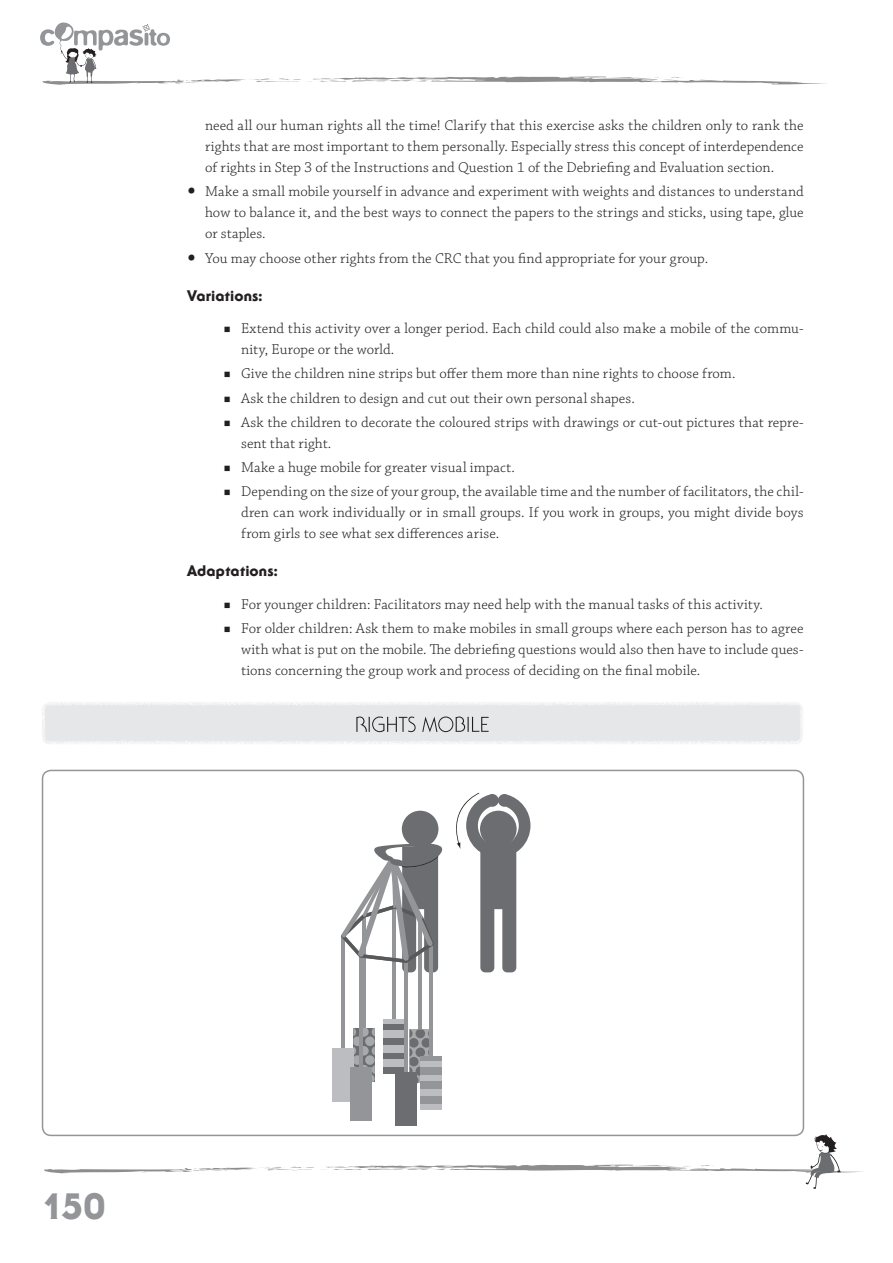
<style>
.page{position:relative;width:893px;height:1263px;background:#fff}
.page>*{position:absolute;margin:0;border:0;box-sizing:border-box;transform-origin:0 0}
.t1{font:36px "Serif Gothic Heavy H";color:#939598}
.t2{font:300 15px/21px "Chaparral Pro";letter-spacing:.005em;color:#231f20;text-align:justify}
.t3{font:15px "Serif Gothic Heavy H";letter-spacing:.015em;color:#231f20}
.s1{font-weight:700;font-size:21px}
</style>
<div class="page">
<svg style="left:44px;top:1134px;width:819px;height:55px"></svg>
<svg style="left:40px;top:22px;width:786px;height:63px"></svg>
<hr style="left:393px;top:907px;width:3px;height:122px;background:#939598">
<div style="left:384px;top:1020px;width:21px;height:53px;background:#6c6d70"></div>
<hr style="left:384px;top:1020px;width:21px;height:4px;background:#bcbdc0">
<div style="left:384px;top:1030px;width:21px;height:8px;background:#bcbdc0"></div>
<div style="left:384px;top:1045px;width:21px;height:7px;background:#bcbdc0"></div>
<div style="left:384px;top:1059px;width:21px;height:8px;background:#bcbdc0"></div>
<hr style="left:362px;top:916px;width:4px;height:121px;background:#939598">
<svg style="left:353px;top:1028px;width:22px;height:54px"></svg>
<hr style="left:404px;top:960px;width:4px;height:122px;background:#939598">
<hr style="left:359px;top:955px;width:3px;height:122px;background:#939598">
<hr style="left:342px;top:936px;width:3px;height:122px;background:#939598">
<div style="left:333px;top:1048px;width:21px;height:54px;background:#bcbdc0"></div>
<hr style="left:419px;top:917px;width:3px;height:122px;background:#939598">
<div style="left:350px;top:1067px;width:21px;height:54px;background:#939598"></div>
<svg style="left:410px;top:1029px;width:20px;height:54px"></svg>
<div style="left:395px;top:1072px;width:22px;height:54px;background:#6c6d70"></div>
<hr style="left:430px;top:944px;width:3px;height:122px;background:#939598">
<div style="left:420px;top:1056px;width:22px;height:54px;background:#bcbdc0"></div>
<div style="left:420px;top:1056px;width:22px;height:5px;background:#939598"></div>
<div style="left:420px;top:1067px;width:22px;height:8px;background:#939598"></div>
<div style="left:420px;top:1081px;width:22px;height:8px;background:#939598"></div>
<div style="left:420px;top:1096px;width:22px;height:7px;background:#939598"></div>
<svg style="left:341px;top:793px;width:189px;height:179px"></svg>
<div style="left:42px;top:770px;width:762px;height:366px;border:2px solid #939598;border-radius:9px"></div>
<img style="left:356px;top:716px;width:133px;height:16px">
<p class="t2" style="left:205px;top:116px;width:600px">need all our human rights all the time! Clarify that this exercise asks the children only to rank the rights that are most important to them personally. Especially stress this concept of interdependence of rights in Step 3 of the Instructions and Question 1 of the Debriefing and Evaluation section.</p>
<p class="t2" style="left:205px;top:182px;width:600px;text-indent:-18px"><span class="s1">•</span> Make a small mobile yourself in advance and experiment with weights and distances to understand how to balance it, and the best ways to connect the papers to the strings and sticks, using tape, glue or staples.</p>
<p class="t2" style="left:187px;top:248px;width:523px"><span class="s1">•</span> You may choose other rights from the CRC that you find appropriate for your group.</p>
<p class="t3" style="left:187px;top:286px;width:77px">Variations:</p>
<p class="t2" style="left:241px;top:319px;width:564px;text-indent:-18px">▪ Extend this activity over a longer period. Each child could also make a mobile of the commu&shy;nity, Europe or the world.</p>
<p class="t2" style="left:223px;top:364px;width:514px">▪ Give the children nine strips but offer them more than nine rights to choose from.</p>
<p class="t2" style="left:223px;top:388px;width:413px">▪ Ask the children to design and cut out their own personal shapes.</p>
<p class="t2" style="left:241px;top:412px;width:564px;text-indent:-18px">▪ Ask the children to decorate the coloured strips with drawings or cut-out pictures that repre&shy;sent that right.</p>
<p class="t2" style="left:223px;top:457px;width:293px">▪ Make a huge mobile for greater visual impact.</p>
<p class="t2" style="left:241px;top:482px;width:564px;text-indent:-18px">▪ Depending on the size of your group, the available time and the number of facilitators, the chil&shy;dren can work individually or in small groups. If you work in groups, you might divide boys from girls to see what sex differences arise.</p>
<p class="t3" style="left:187px;top:562px;width:93px">Adaptations:</p>
<p class="t2" style="left:223px;top:594px;width:541px">▪ For younger children: Facilitators may need help with the manual tasks of this activity.</p>
<p class="t2" style="left:241px;top:618px;width:564px;text-indent:-18px">▪ For older children: Ask them to make mobiles in small groups where each person has to agree with what is put on the mobile. The debriefing questions would also then have to include ques&shy;tions concerning the group work and process of deciding on the final mobile.</p>
<h1 class="t1" style="left:43px;top:1184px;width:65px">150</h1>
</div>
